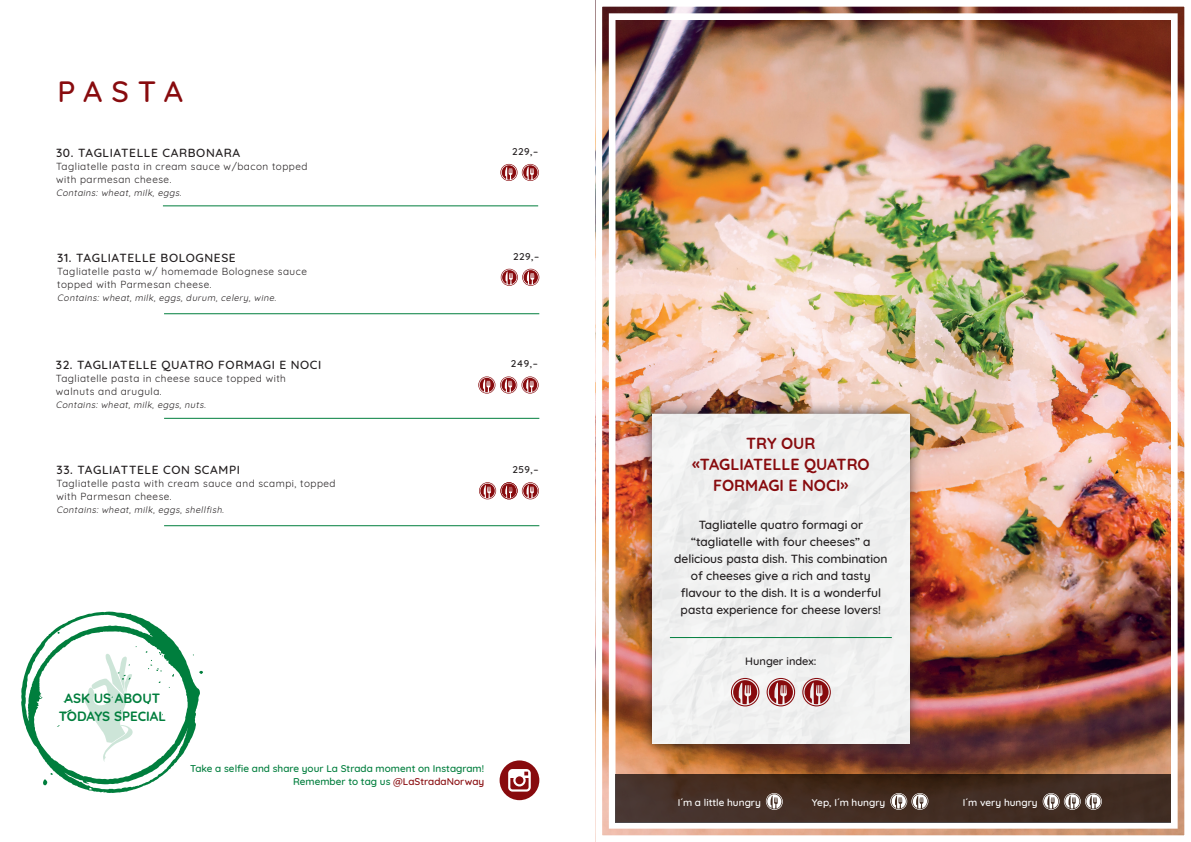
<style>
.page{position:relative;width:1191px;height:842px;background:#fff}
.page>*{position:absolute;margin:0;border:0;box-sizing:border-box;transform-origin:0 0}
.t1{font:500 30px "Quicksand";letter-spacing:.28em;color:#880b0e}
.t2{font:700 16px "Quicksand";color:#880b0e}
.t3{font:700 13.4px/17.6px "Quicksand";color:#007e3d;text-align:center}
.t4{font:500 12px/17px "Quicksand";color:#231f20;text-align:center}
.t5{font:500 12px "Quicksand";letter-spacing:.05em;color:#231f20}
.t6{font:500 11px "Quicksand";color:#231f20}
.t7{font:10px "Quicksand";letter-spacing:.05em;color:#231f20}
.t8{font:500 10px "Quicksand";color:#007e3d}
.t9{font:500 10px "Quicksand";color:#fff}
.t10{font:500 10px "Quicksand";letter-spacing:.05em;color:#231f20}
.t11{font:italic 9px "Quicksand";color:#231f20}
.s1{color:#880b0e}
</style>
<div class="page">
<img style="left:595px;top:0;width:590px;height:842px">
<div style="left:609px;top:13px;width:568px;height:816px;border:7px solid #fff"></div>
<hr style="left:163px;top:206px;width:375px;height:1px;background:#007e3d">
<svg style="left:500px;top:164px;width:39px;height:17px"></svg>
<hr style="left:164px;top:313px;width:375px;height:1px;background:#007e3d">
<svg style="left:478px;top:376px;width:60px;height:18px"></svg>
<svg style="left:479px;top:482px;width:60px;height:17px"></svg>
<hr style="left:164px;top:525px;width:375px;height:1px;background:#007e3d">
<hr style="left:164px;top:418px;width:375px;height:1px;background:#007e3d">
<svg style="left:501px;top:269px;width:38px;height:17px"></svg>
<div style="left:639px;top:400px;width:283px;height:357px;background:#231f20;opacity:.75"></div>
<div style="left:652px;top:414px;width:257px;height:329px;background:#f0f1f0"></div>
<svg style="left:615px;top:774px;width:556px;height:48px;fill:#422d22"></svg>
<hr style="left:670px;top:637px;width:221px;height:1px;background:#007e3d">
<svg style="left:731px;top:678px;width:28px;height:28px"></svg>
<svg style="left:766px;top:678px;width:29px;height:28px"></svg>
<svg style="left:802px;top:678px;width:29px;height:28px"></svg>
<svg style="left:766px;top:793px;width:16px;height:17px"></svg>
<svg style="left:890px;top:793px;width:38px;height:17px"></svg>
<svg style="left:1042px;top:793px;width:59px;height:17px"></svg>
<svg style="left:499px;top:760px;width:40px;height:40px"></svg>
<svg style="left:21px;top:611px;width:182px;height:182px"></svg>
<p class="t1" style="left:57px;top:67px;width:127px">PASTA</p>
<p class="t5" style="left:56px;top:143px;width:186px">30. TAGLIATELLE CARBONARA</p>
<p class="t7" style="left:56px;top:159px;width:253px">Tagliatelle pasta in cream sauce w/bacon topped</p>
<p class="t7" style="left:56px;top:172px;width:117px">with parmesan cheese.</p>
<p class="t11" style="left:56px;top:186px;width:129px">Contains: wheat, milk, eggs.</p>
<p class="t10" style="left:512px;top:143px;width:28px">229,–</p>
<p class="t5" style="left:57px;top:248px;width:180px">31. TAGLIATELLE BOLOGNESE</p>
<p class="t10" style="left:513px;top:248px;width:28px">229,–</p>
<p class="t7" style="left:57px;top:263px;width:251px">Tagliatelle pasta w/ homemade Bolognese sauce</p>
<p class="t7" style="left:57px;top:276px;width:156px">topped with Parmesan cheese.</p>
<p class="t11" style="left:57px;top:290px;width:223px">Contains: wheat, milk, eggs, durum, celery, wine.</p>
<p class="t5" style="left:56px;top:355px;width:267px">32. TAGLIATELLE QUATRO FORMAGI E NOCI</p>
<p class="t7" style="left:56px;top:371px;width:232px">Tagliatelle pasta in cheese sauce topped with</p>
<p class="t7" style="left:56px;top:384px;width:107px">walnuts and arugula.</p>
<p class="t11" style="left:56px;top:398px;width:154px">Contains: wheat, milk, eggs, nuts.</p>
<p class="t5" style="left:57px;top:460px;width:185px">33. TAGLIATTELE CON SCAMPI</p>
<p class="t7" style="left:57px;top:476px;width:281px">Tagliatelle pasta with cream sauce and scampi, topped</p>
<p class="t7" style="left:57px;top:489px;width:117px">with Parmesan cheese.</p>
<p class="t11" style="left:57px;top:503px;width:171px">Contains: wheat, milk, eggs, shellfish.</p>
<p class="t10" style="left:511px;top:356px;width:28px">249,–</p>
<p class="t10" style="left:512px;top:462px;width:28px">259,–</p>
<p class="t3" style="left:59px;top:688px;width:109px">ASK US ABOUT<br>TODAYS SPECIAL</p>
<p class="t8" style="left:190px;top:760px;width:295px">Take a selfie and share your La Strada moment on Instagram!</p>
<p class="t8" style="left:293px;top:773px;width:192px">Remember to tag us <span class="s1">@LaStradaNorway</span></p>
<p class="t2" style="left:746px;top:430px;width:71px">TRY OUR</p>
<p class="t2" style="left:692px;top:451px;width:179px">«TAGLIATELLE QUATRO</p>
<p class="t2" style="left:713px;top:472px;width:137px">FORMAGI E NOCI»</p>
<p class="t4" style="left:698px;top:515px;width:166px">Tagliatelle quatro formagi or</p>
<p class="t4" style="left:691px;top:532px;width:181px">“tagliatelle with four cheeses” a</p>
<p class="t4" style="left:674px;top:549px;width:215px">delicious pasta dish. This combination of cheeses give a rich and tasty</p>
<p class="t4" style="left:680px;top:583px;width:202px;text-align:left">flavour to the dish. It is a wonderful pasta experience for cheese lovers!</p>
<p class="t6" style="left:745px;top:652px;width:73px">Hunger index:</p>
<p class="t9" style="left:677px;top:795px;width:85px">I´m a little hungry</p>
<p class="t9" style="left:812px;top:794px;width:75px">Yep, I´m hungry</p>
<p class="t9" style="left:963px;top:795px;width:76px">I´m very hungry</p>
</div>
